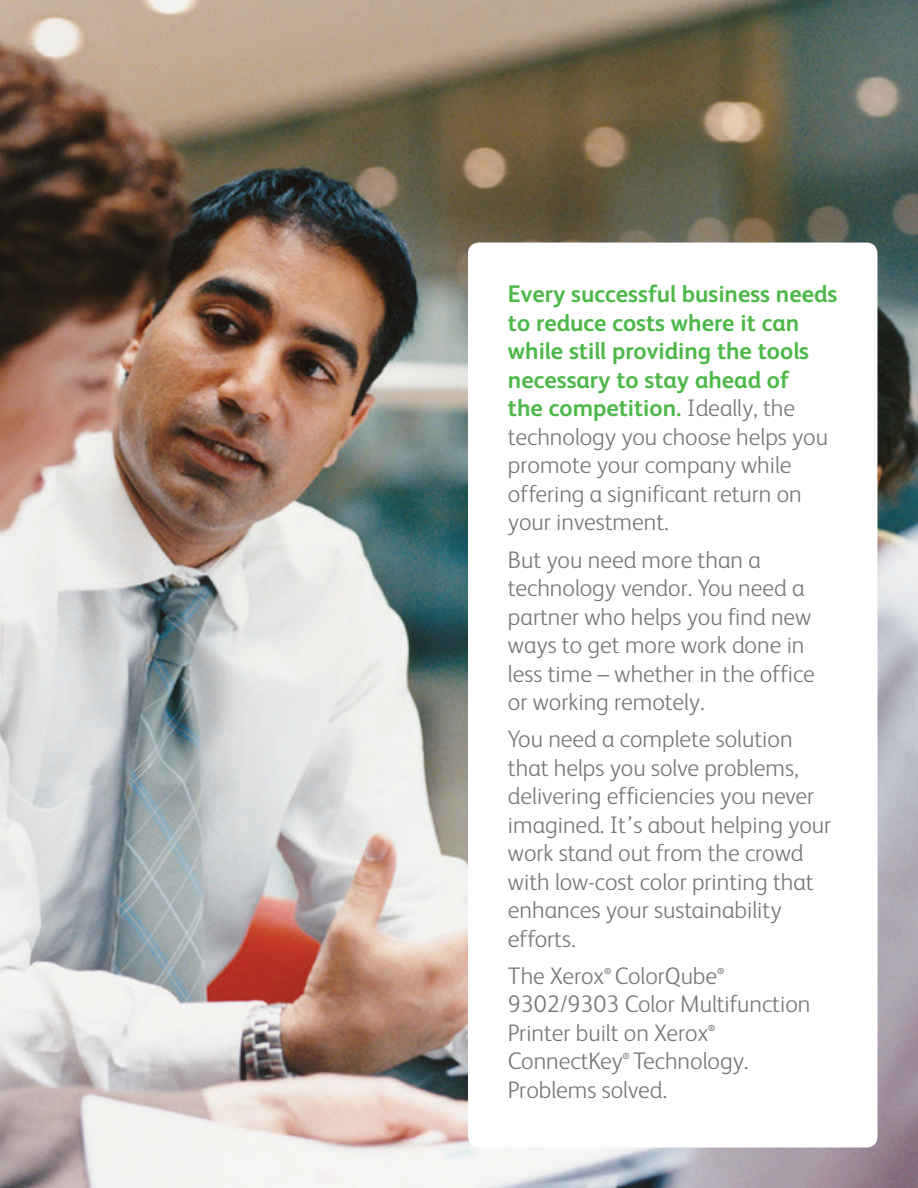
<style>
.page{position:relative;width:918px;height:1188px;background:#fff}
.page>*{position:absolute;margin:0;border:0;box-sizing:border-box;transform-origin:0 0}
.t1{font:300 24px/28.5px "Xerox Sans";color:#76787b}
.t2{font:700 24px/28.5px "Xerox Sans";color:#4cb848}
.t3{font:700 8.7px "Xerox Sans";color:#76787b}
.s1{font-weight:300;color:#76787b}
</style>
<div class="page">
<img style="left:0;top:0;width:918px;height:1188px">
<div style="left:468px;top:243px;width:410px;height:904px;background:#fff;border-radius:11px"></div>
<p class="t2" style="left:508px;top:279px;width:331px">Every successful business needs to reduce costs where it can while still providing the tools necessary to stay ahead of<br>the competition. <span class="s1">Ideally, the technology you choose helps you promote your company while offering a significant return on your investment.</span></p>
<p class="t1" style="left:508px;top:544px;width:308px">But you need more than a technology vendor. You need a partner who helps you find new ways to get more work done in less time – whether in the office or working remotely.</p>
<p class="t1" style="left:508px;top:724px;width:325px">You need a complete solution that helps you solve problems, delivering efficiencies you never imagined. It’s about helping your work stand out from the crowd with low-cost color printing that enhances your sustainability efforts.</p>
<p class="t1" style="left:508px;top:960px;width:211px">The Xerox ColorQube</p>
<p class="t3" style="left:604px;top:965px;width:9px">®</p>
<p class="t3" style="left:717px;top:965px;width:9px">®</p>
<p class="t1" style="left:508px;top:989px;width:304px">9302/9303 Color Multifunction<br>Printer built on Xerox</p>
<p class="t3" style="left:708px;top:1022px;width:9px">®</p>
<p class="t1" style="left:508px;top:1046px;width:242px">ConnectKey Technology.</p>
<p class="t3" style="left:623px;top:1050px;width:9px">®</p>
<p class="t1" style="left:508px;top:1074px;width:161px">Problems solved.</p>
</div>
